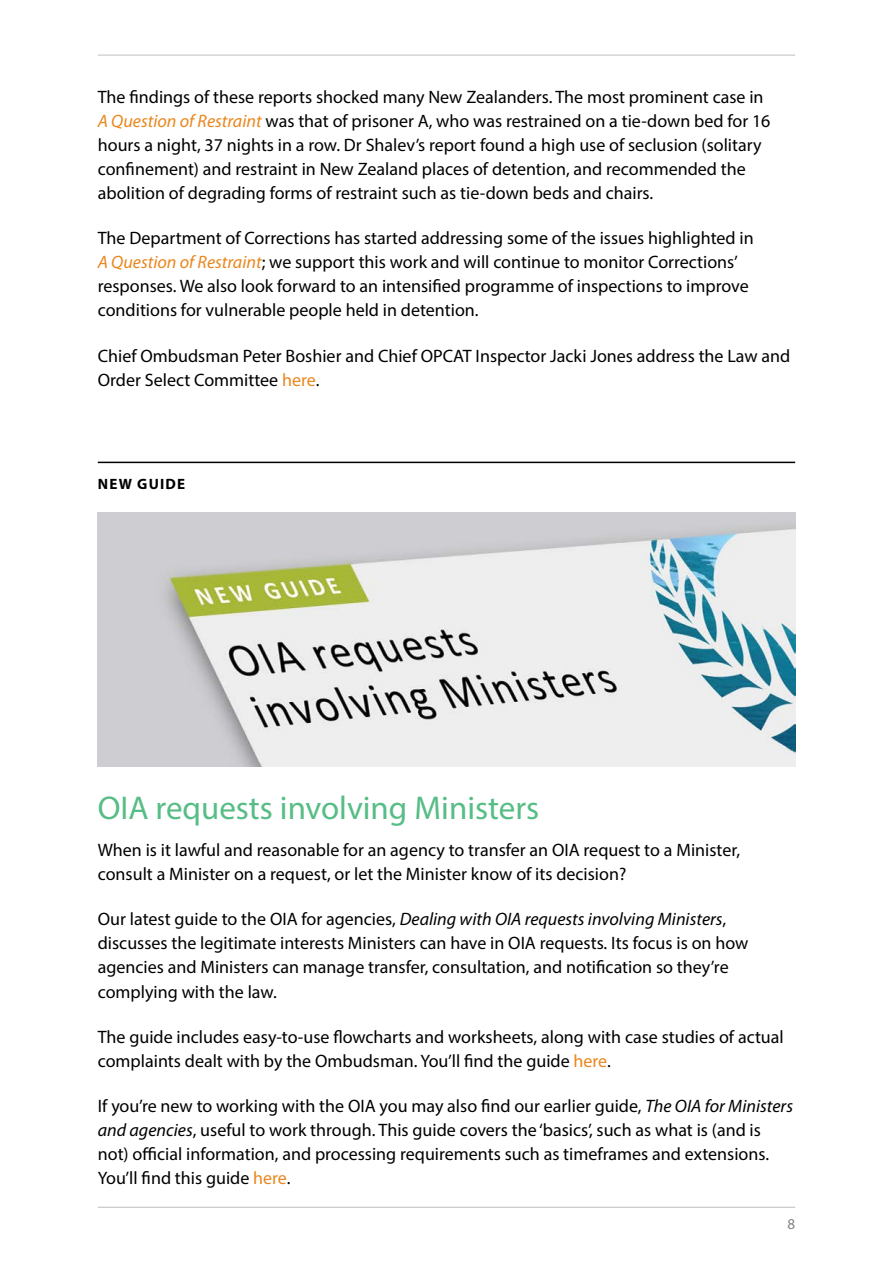
<style>
.page{position:relative;width:893px;height:1263px;background:#fff}
.page>*{position:absolute;margin:0;border:0;box-sizing:border-box;transform-origin:0 0}
.Headings{font:33px "Myriad Pro";color:#57bd86}
.Text{font:18px/24px "Myriad Pro";color:#000}
.LABEL_-_LINE_ABOVE{font:700 15px "Myriad Pro";letter-spacing:.08em;color:#000}
.t1{font:15px "Myriad Pro";color:#808285}
.s1{font-style:italic;color:#ea861d}
.s2{color:#ea861d}
.s3{font-style:italic}
</style>
<div class="page">
<hr style="left:98px;top:1207px;width:697px;height:1px;background:#bcbec0">
<hr style="left:98px;top:55px;width:697px;height:1px;background:#bcbec0">
<hr style="left:98px;top:462px;width:697px;height:1px;background:#000">
<img style="left:98px;top:513px;width:697px;height:253px">
<p class="Text" style="left:98px;top:85px;width:674px">The findings of these reports shocked many New Zealanders. The most prominent case in <span class="s1">A Question of Restraint</span> was that of prisoner A, who was restrained on a tie-down bed for 16 hours a night, 37 nights in a row. Dr Shalev’s report found a high use of seclusion (solitary confinement) and restraint in New Zealand places of detention, and recommended the abolition of degrading forms of restraint such as tie-down beds and chairs.</p>
<p class="Text" style="left:98px;top:226px;width:657px">The Department of Corrections has started addressing some of the issues highlighted in <span class="s1">A Question of Restraint</span>; we support this work and will continue to monitor Corrections’ responses. We also look forward to an intensified programme of inspections to improve conditions for vulnerable people held in detention.</p>
<p class="Text" style="left:98px;top:343px;width:694px">Chief Ombudsman Peter Boshier and Chief OPCAT Inspector Jacki Jones address the Law and<br>Order Select Committee <span class="s2">here</span>.</p>
<p class="LABEL_-_LINE_ABOVE" style="left:98px;top:474px;width:89px">NEW GUIDE</p>
<p class="Headings" style="left:98px;top:788px;width:443px">OIA requests involving Ministers</p>
<p class="Text" style="left:98px;top:838px;width:644px">When is it lawful and reasonable for an agency to transfer an OIA request to a Minister, consult a Minister on a request, or let the Minister know of its decision?</p>
<p class="Text" style="left:98px;top:907px;width:652px">Our latest guide to the OIA for agencies, <span class="s3">Dealing with OIA requests involving Ministers</span>, discusses the legitimate interests Ministers can have in OIA requests. Its focus is on how agencies and Ministers can manage transfer, consultation, and notification so they’re complying with the law.</p>
<p class="Text" style="left:98px;top:1024px;width:687px">The guide includes easy-to-use flowcharts and worksheets, along with case studies of actual complaints dealt with by the Ombudsman. You’ll find the guide <span class="s2">here</span>.</p>
<p class="Text" style="left:98px;top:1094px;width:697px">If you’re new to working with the OIA you may also find our earlier guide, <span class="s3">The OIA for Ministers and agencies</span>, useful to work through. This guide covers the ‘basics’, such as what is (and is not) official information, and processing requirements such as timeframes and extensions.<br>You’ll find this guide <span class="s2">here</span>.</p>
<p class="t1" style="left:787px;top:1215px;width:9px">8</p>
</div>
